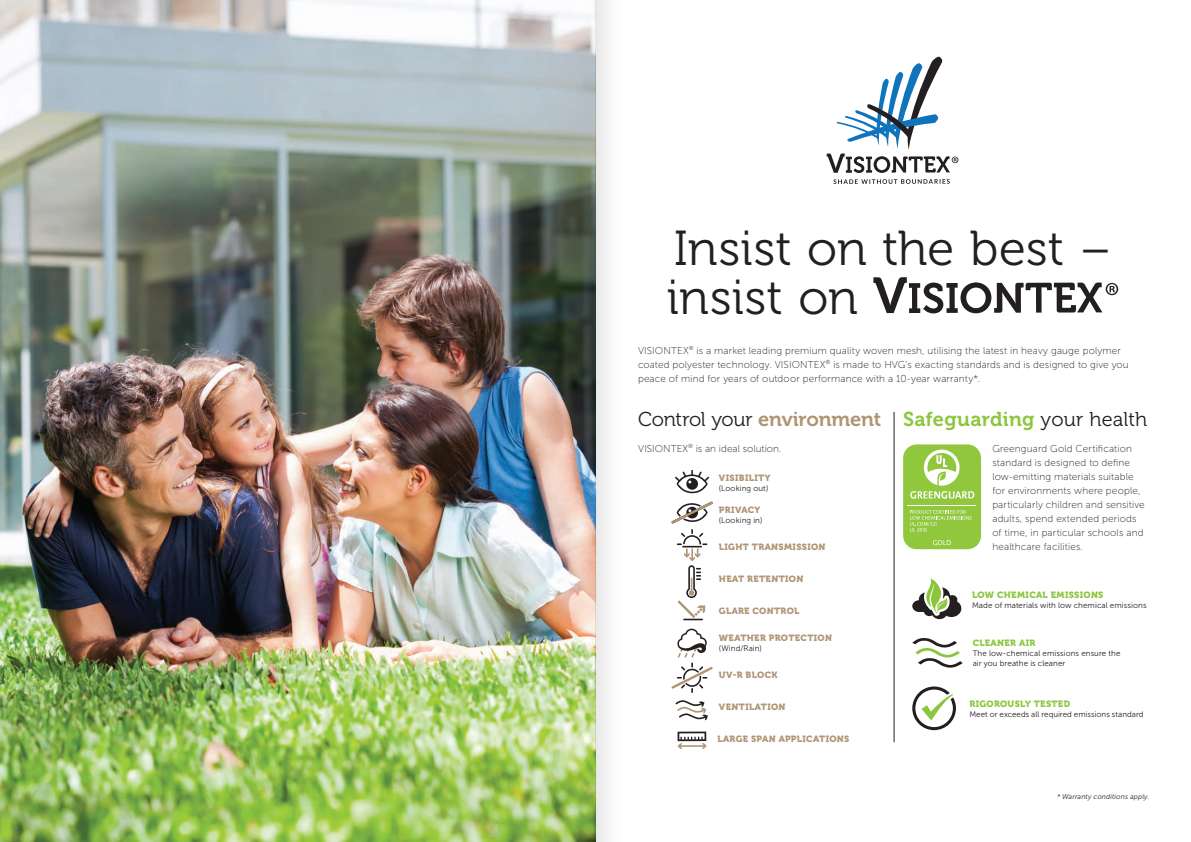
<style>
.page{position:relative;width:1191px;height:842px;background:#fff}
.page>*{position:absolute;margin:0;border:0;box-sizing:border-box;transform-origin:0 0}
.t1{font:49px/49px "Museo 300";letter-spacing:.005em;color:#231f20}
.t2{font:20px "Museo 300";letter-spacing:-.015em;color:#231f20}
.t3{font:20px "Museo 700";letter-spacing:.01em;color:#8bc63e}
.t4{font:10px/14px "Museo Sans 100";letter-spacing:.015em;color:#231f20}
.t5{font:9px "Museo 900";letter-spacing:.04em;color:#ae9574}
.t6{font:9px "Museo 900";letter-spacing:.04em;color:#8bc63e}
.t7{font:8px/10px "Museo Sans 300";letter-spacing:.01em;color:#231f20}
.t8{font:italic 7px "Museo Sans 300";letter-spacing:.015em;color:#231f20}
.s1{font-family:"Museo 700";color:#ae9574}
.s2{font-family:"Museo 300";color:#231f20}
</style>
<div class="page">
<img style="left:0;top:0;width:595px;height:842px">
<svg style="left:833px;top:179px;width:116px;height:5px"></svg>
<svg style="left:826px;top:57px;width:132px;height:116px"></svg>
<svg style="left:912px;top:579px;width:49px;height:40px"></svg>
<svg style="left:912px;top:638px;width:50px;height:30px"></svg>
<hr style="left:894px;top:412px;width:1px;height:330px;background:#231f20">
<svg style="left:873px;top:277px;width:245px;height:36px"></svg>
<div style="left:903px;top:444px;width:78px;height:105px;background:#91c73d;border-radius:14px"></div>
<svg style="left:910px;top:450px;width:64px;height:49px"></svg>
<hr style="left:907px;top:505px;width:69px;height:1px;background:#fff">
<svg style="left:933px;top:540px;width:17px;height:5px"></svg>
<svg style="left:910px;top:510px;width:61px;height:22px"></svg>
<svg style="left:912px;top:686px;width:44px;height:44px"></svg>
<svg style="left:676px;top:470px;width:33px;height:23px"></svg>
<svg style="left:676px;top:501px;width:37px;height:21px"></svg>
<svg style="left:677px;top:529px;width:30px;height:91px"></svg>
<svg style="left:676px;top:628px;width:37px;height:65px"></svg>
<svg style="left:676px;top:700px;width:32px;height:20px"></svg>
<svg style="left:677px;top:731px;width:29px;height:18px"></svg>
<div style="left:595px;top:0;width:81px;height:842px;background:linear-gradient(to right,#f4f4f4,#fff)"></div>
<h1 class="t1" style="left:667px;top:225px;width:446px">Insist on the best – insist on</h1>
<p class="t4" style="left:638px;top:343px;width:492px">VISIONTEX<sup>®</sup> is a market leading premium quality woven mesh, utilising the latest in heavy gauge polymer coated polyester technology. VISIONTEX<sup>®</sup> is made to HVG’s exacting standards and is designed to give you peace of mind for years of outdoor performance with a 10-year warranty*.</p>
<h2 class="t2" style="left:638px;top:408px;width:244px">Control your <span class="s1">environment</span></h2>
<p class="t4" style="left:638px;top:441px;width:145px">VISIONTEX<sup>®</sup> is an ideal solution.</p>
<p class="t5" style="left:719px;top:473px;width:53px">VISIBILITY</p>
<p class="t7" style="left:719px;top:483px;width:51px">(Looking out)</p>
<p class="t5" style="left:719px;top:505px;width:43px">PRIVACY</p>
<p class="t7" style="left:719px;top:515px;width:45px">(Looking in)</p>
<p class="t5" style="left:719px;top:542px;width:108px">LIGHT TRANSMISSION</p>
<p class="t5" style="left:719px;top:574px;width:86px">HEAT RETENTION</p>
<p class="t5" style="left:719px;top:606px;width:82px">GLARE CONTROL</p>
<p class="t5" style="left:719px;top:633px;width:115px">WEATHER PROTECTION</p>
<p class="t7" style="left:719px;top:643px;width:44px">(Wind/Rain)</p>
<p class="t5" style="left:719px;top:670px;width:60px">UV-R BLOCK</p>
<p class="t5" style="left:719px;top:702px;width:68px">VENTILATION</p>
<p class="t5" style="left:717px;top:734px;width:133px">LARGE SPAN APPLICATIONS</p>
<h2 class="t3" style="left:903px;top:408px;width:245px">Safeguarding <span class="s2">your health</span></h2>
<p class="t4" style="left:992px;top:441px;width:154px">Greenguard Gold Certification standard is designed to define low-emitting materials suitable for environments where people, particularly children and sensitive adults, spend extended periods of time, in particular schools and healthcare facilities.</p>
<p class="t6" style="left:972px;top:589px;width:133px">LOW CHEMICAL EMISSIONS</p>
<p class="t7" style="left:972px;top:600px;width:176px">Made of materials with low chemical emissions</p>
<p class="t6" style="left:972px;top:638px;width:64px">CLEANER AIR</p>
<p class="t7" style="left:972px;top:648px;width:149px">The low-chemical emissions ensure the air you breathe is cleaner</p>
<p class="t6" style="left:969px;top:698px;width:102px">RIGOROUSLY TESTED</p>
<p class="t7" style="left:969px;top:709px;width:176px">Meet or exceeds all required emissions standard</p>
<p class="t8" style="left:1057px;top:793px;width:94px">* Warranty conditions apply.</p>
</div>
